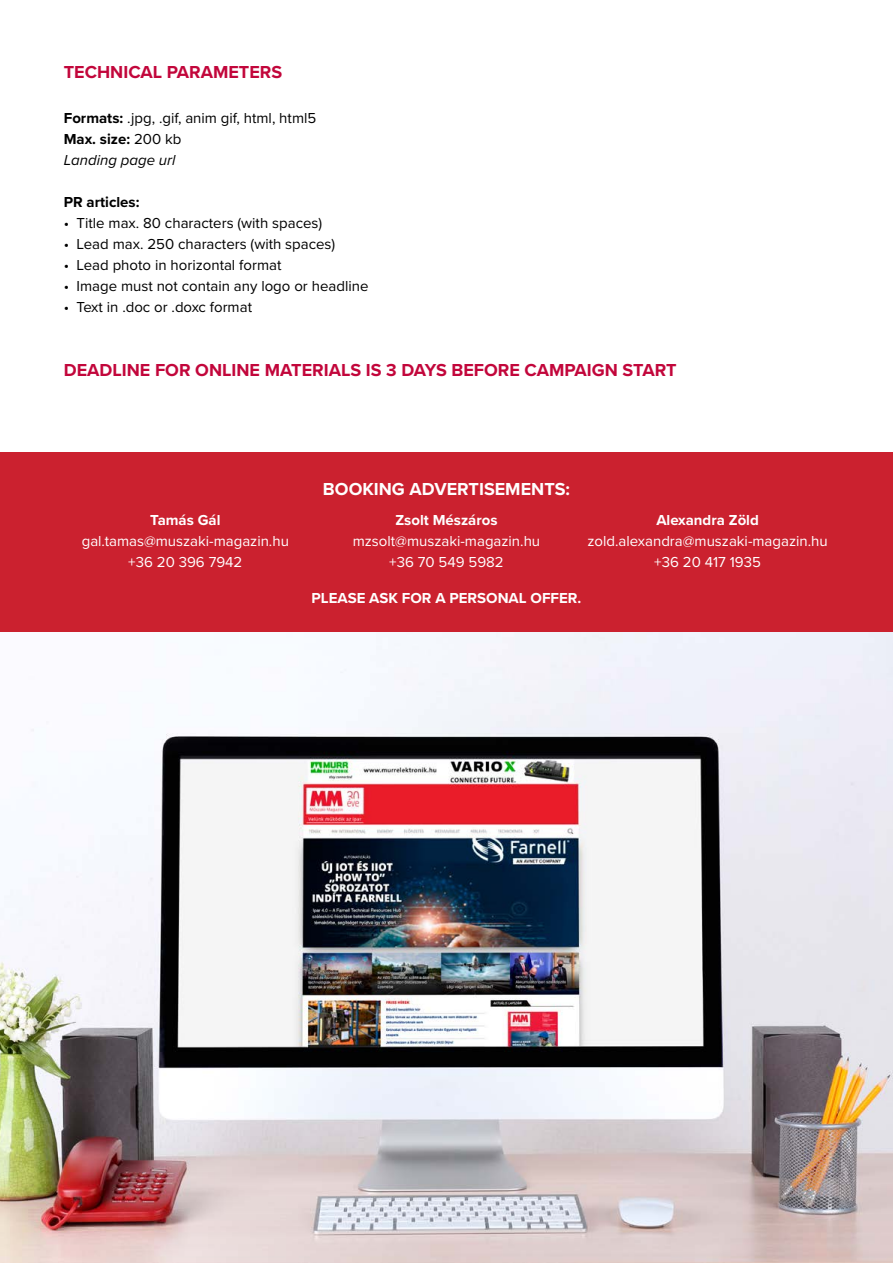
<style>
.page{position:relative;width:893px;height:1263px;background:#fff}
.page>*{position:absolute;margin:0;border:0;box-sizing:border-box;transform-origin:0 0}
.t1{font:700 18px "Proxima Nova";color:#c2063b}
.t2{font:700 18px "Proxima Nova";color:#fff}
.t3{font:15px/21px "Proxima Nova";color:#000}
.t4{font:15px/21px "Proxima Nova";color:#fff;text-align:center}
.t5{font:700 15px "Proxima Nova";color:#fff}
.t6{font:700 15px "Proxima Nova";color:#000}
.s1{font-weight:700}
.s2{font-style:italic}
</style>
<div class="page">
<img style="left:0;top:631px;width:893px;height:632px">
<div style="left:0;top:452px;width:893px;height:179px;background:#cb212f"></div>
<p class="t1" style="left:64px;top:59px;width:220px">TECHNICAL PARAMETERS</p>
<p class="t3" style="left:64px;top:107px;width:254px"><span class="s1">Formats:</span> .jpg, .gif, anim gif, html, html5<br><span class="s1">Max. size:</span> 200 kb<br><span class="s2">Landing page url</span></p>
<p class="t6" style="left:64px;top:191px;width:77px">PR articles:</p>
<p class="t3" style="left:64px;top:212px;width:260px">• Title max. 80 characters (with spaces)</p>
<p class="t3" style="left:64px;top:233px;width:273px">• Lead max. 250 characters (with spaces)</p>
<p class="t3" style="left:64px;top:254px;width:219px">• Lead photo in horizontal format</p>
<p class="t3" style="left:64px;top:275px;width:306px">• Image must not contain any logo or headline</p>
<p class="t3" style="left:64px;top:296px;width:190px">• Text in .doc or .doxc format</p>
<p class="t1" style="left:64px;top:357px;width:614px">DEADLINE FOR ONLINE MATERIALS IS 3 DAYS BEFORE CAMPAIGN START</p>
<p class="t5" style="left:150px;top:508px;width:72px">Tamás Gál</p>
<p class="t4" style="left:82px;top:529px;width:209px">gal.tamas@muszaki-magazin.hu +36 20 396 7942</p>
<p class="t2" style="left:323px;top:476px;width:248px">BOOKING ADVERTISEMENTS:</p>
<p class="t5" style="left:395px;top:508px;width:104px">Zsolt Mészáros</p>
<p class="t4" style="left:353px;top:529px;width:189px">mzsolt@muszaki-magazin.hu +36 70 549 5982</p>
<p class="t5" style="left:656px;top:508px;width:104px">Alexandra Zöld</p>
<p class="t4" style="left:587px;top:529px;width:242px">zold.alexandra@muszaki-magazin.hu +36 20 417 1935</p>
<p class="t5" style="left:312px;top:586px;width:271px">PLEASE ASK FOR A PERSONAL OFFER.</p>
</div>
